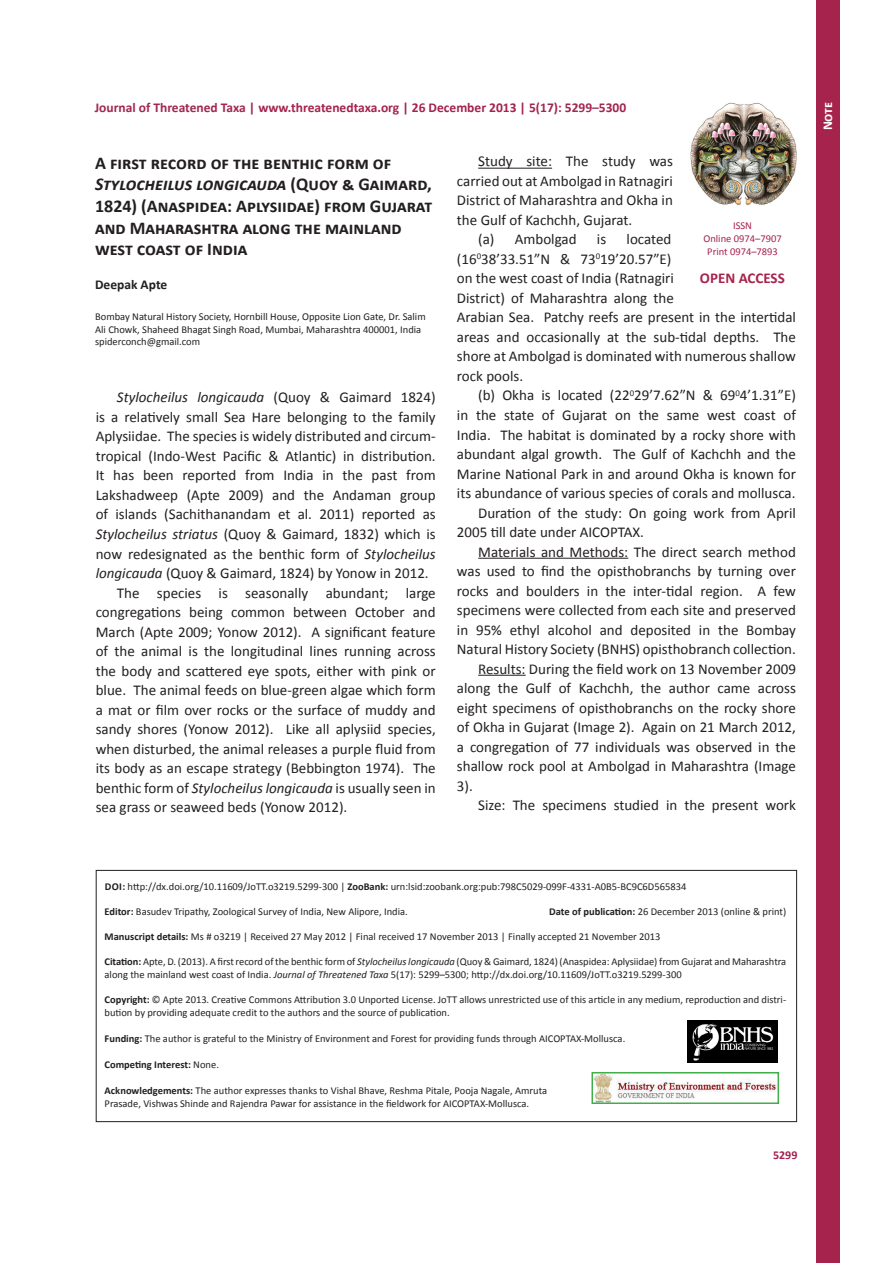
<style>
.page{position:relative;width:893px;height:1263px;background:#fff}
.page>*{position:absolute;margin:0;border:0;box-sizing:border-box;transform-origin:0 0}
.heading_1{font:700 18px/21.6px "Calibri";color:#231f20}
.t1{font:15px/19.5px "Calibri";color:#231f20;text-align:justify}
.t2{font:700 15px "Calibri";color:#a5234c}
.t3{font:700 13.5px "Calibri";color:#a12652}
.t4{font:700 13.5px "Calibri";color:#231f20}
.t5{font:700 13.5px "Calibri";color:#fff}
.t6{font:700 12px "Calibri";color:#a5234c}
.jott_notes_citation{font:10.5px/12.6px "Calibri";color:#231f20}
.jott_notes_citation-2{font:10.5px "Calibri";color:#a5234c}
.jott_notes_citation-3{font:700 10.5px "Calibri";color:#231f20}
.s1{color:#a5234c}
.s2{font-style:italic}
.s3{font-weight:700}
.s4{font-weight:400}
</style>
<div class="page">
<img style="left:690px;top:102px;width:107px;height:104px">
<div style="left:816px;top:0;width:24px;height:1263px;background:#a5234c"></div>
<div style="left:96px;top:870px;width:701px;height:252px;border:1px solid #231f20"></div>
<hr style="left:478px;top:168px;width:74px;height:1px;background:#231f20">
<hr style="left:478px;top:558px;width:150px;height:1px;background:#231f20">
<hr style="left:478px;top:675px;width:48px;height:1px;background:#231f20">
<img style="left:687px;top:1020px;width:90px;height:43px">
<img style="left:594px;top:1075px;width:182px;height:26px">
<div style="left:591px;top:1072px;width:188px;height:32px;border:2px solid #40ae49"></div>
<p class="t3" style="left:95px;top:99px;width:533px">Journal of Threatened Taxa | <span class="s1">www.threatenedtaxa.org | 26 December 2013 |</span> 5(17): 5299–5300</p>
<p class="heading_1" style="left:95px;top:152px;width:339px">A first record of the benthic form of <span class="s2">Stylocheilus longicauda</span> (Quoy &amp; Gaimard, 1824) (Anaspidea: Aplysiidae) from Gujarat and Maharashtra along the mainland west coast of India</p>
<p class="t4" style="left:95px;top:276px;width:74px">Deepak Apte</p>
<p class="jott_notes_citation" style="left:95px;top:310px;width:332px">Bombay Natural History Society, Hornbill House, Opposite Lion Gate, Dr. Salim<br>Ali Chowk, Shaheed Bhagat Singh Road, Mumbai, Maharashtra 400001, India</p>
<p class="jott_notes_citation" style="left:95px;top:335px;width:107px">spiderconch@gmail.com</p>
<p class="t1" style="left:96px;top:388px;width:342px;text-indent:21px"><span class="s2">Stylocheilus longicauda</span> (Quoy &amp; Gaimard 1824) is a relatively small Sea Hare belonging to the family Aplysiidae. The species is widely distributed and circum&shy;tropical (Indo-West Pacific &amp; Atlantic) in distribution.<br>It has been reported from India in the past from Lakshadweep (Apte 2009) and the Andaman group of islands (Sachithanandam et al. 2011) reported as <span class="s2">Stylocheilus striatus</span> (Quoy &amp; Gaimard, 1832) which is now redesignated as the benthic form of <span class="s2">Stylocheilus longicauda</span> (Quoy &amp; Gaimard, 1824) by Yonow in 2012.</p>
<p class="t1" style="left:96px;top:583px;width:342px;text-indent:21px">The species is seasonally abundant; large congregations being common between October and March (Apte 2009; Yonow 2012). A significant feature of the animal is the longitudinal lines running across the body and scattered eye spots, either with pink or blue. The animal feeds on blue-green algae which form a mat or film over rocks or the surface of muddy and sandy shores (Yonow 2012). Like all aplysiid species, when disturbed, the animal releases a purple fluid from its body as an escape strategy (Bebbington 1974). The benthic form of <span class="s2">Stylocheilus longicauda</span> is usually seen in sea grass or seaweed beds (Yonow 2012).</p>
<p class="t1" style="left:457px;top:152px;width:218px;text-indent:21px">Study site: The study was carried out at Ambolgad in Ratnagiri District of Maharashtra and Okha in the Gulf of Kachchh, Gujarat.</p>
<p class="t1" style="left:478px;top:230px;width:100px">(a) Ambolgad</p>
<p class="t1" style="left:597px;top:230px;width:11px">is</p>
<p class="jott_notes_citation-2" style="left:733px;top:219px;width:21px">ISSN</p>
<p class="jott_notes_citation-2" style="left:703px;top:232px;width:80px">Online 0974–7907</p>
<p class="jott_notes_citation-2" style="left:707px;top:244px;width:72px">Print 0974–7893</p>
<p class="t2" style="left:700px;top:268px;width:86px">OPEN ACCESS</p>
<p class="t1" style="left:457px;top:230px;width:341px;text-align:left;text-indent:170px">located<br>(16<sup>0</sup>38’33.51”N &amp; 73<sup>0</sup>19’20.57”E)<br>on the west coast of India (Ratnagiri<br>District) of Maharashtra along the<br>Arabian Sea. Patchy reefs are present in the intertidal areas and occasionally at the sub-tidal depths. The shore at Ambolgad is dominated with numerous shallow rock pools.</p>
<p class="t1" style="left:457px;top:386px;width:340px;text-indent:21px">(b) Okha is located (22<sup>0</sup>29’7.62”N &amp; 69<sup>0</sup>4’1.31”E) in the state of Gujarat on the same west coast of India. The habitat is dominated by a rocky shore with abundant algal growth. The Gulf of Kachchh and the Marine National Park in and around Okha is known for its abundance of various species of corals and mollusca.</p>
<p class="t1" style="left:457px;top:503px;width:340px;text-indent:21px">Duration of the study: On going work from April<br>2005 till date under AICOPTAX.</p>
<p class="t1" style="left:457px;top:542px;width:340px;text-indent:21px">Materials and Methods: The direct search method was used to find the opisthobranchs by turning over rocks and boulders in the inter-tidal region. A few specimens were collected from each site and preserved in 95% ethyl alcohol and deposited in the Bombay Natural History Society (BNHS) opisthobranch collection.</p>
<p class="t1" style="left:457px;top:659px;width:341px;text-indent:21px">Results: During the field work on 13 November 2009 along the Gulf of Kachchh, the author came across eight specimens of opisthobranchs on the rocky shore of Okha in Gujarat (Image 2). Again on 21 March 2012, a congregation of 77 individuals was observed in the shallow rock pool at Ambolgad in Maharashtra (Image 3).</p>
<p class="t1" style="left:478px;top:795px;width:319px">Size: The specimens studied in the present work</p>
<p class="t5" style="left:819px;top:130px;width:30px;rotate:-90deg">Note</p>
<p class="jott_notes_citation" style="left:105px;top:880px;width:583px"><span class="s3">DOI:</span> http://dx.doi.org/10.11609/JoTT.o3219.5299-300 | <span class="s3">ZooBank:</span> urn:lsid:zoobank.org:pub:798C5029-099F-4331-A0B5-BC9C6D565834</p>
<p class="jott_notes_citation" style="left:105px;top:905px;width:305px"><span class="s3">Editor:</span> Basudev Tripathy, Zoological Survey of India, New Alipore, India.</p>
<p class="jott_notes_citation" style="left:549px;top:905px;width:238px"><span class="s3">Date of publication:</span> 26 December 2013 (online &amp; print)</p>
<p class="jott_notes_citation" style="left:105px;top:930px;width:557px"><span class="s3">Manuscript details:</span> Ms # o3219 | Received 27 May 2012 | Final received 17 November 2013 | Finally accepted 21 November 2013</p>
<p class="jott_notes_citation" style="left:105px;top:956px;width:683px"><span class="s3">Citation:</span> Apte, D. (2013). A first record of the benthic form of <span class="s2">Stylocheilus longicauda</span> (Quoy &amp; Gaimard, 1824) (Anaspidea: Aplysiidae) from Gujarat and Maharashtra along the mainland west coast of India. <span class="s2">Journal of Threatened Taxa</span> 5(17): 5299–5300; http://dx.doi.org/10.11609/JoTT.o3219.5299-300</p>
<p class="jott_notes_citation" style="left:105px;top:993px;width:683px"><span class="s3">Copyright:</span> © Apte 2013. Creative Commons Attribution 3.0 Unported License. JoTT allows unrestricted use of this article in any medium, reproduction and distri&shy;bution by providing adequate credit to the authors and the source of publication.</p>
<p class="jott_notes_citation" style="left:105px;top:1032px;width:522px"><span class="s3">Funding:</span> The author is grateful to the Ministry of Environment and Forest for providing funds through AICOPTAX-Mollusca.</p>
<p class="jott_notes_citation-3" style="left:105px;top:1058px;width:116px">Competing Interest: <span class="s4">None.</span></p>
<p class="jott_notes_citation" style="left:105px;top:1084px;width:444px"><span class="s3">Acknowledgements:</span> The author expresses thanks to Vishal Bhave, Reshma Pitale, Pooja Nagale, Amruta</p>
<p class="jott_notes_citation" style="left:105px;top:1097px;width:426px">Prasade, Vishwas Shinde and Rajendra Pawar for assistance in the fieldwork for AICOPTAX-Mollusca.</p>
<p class="t6" style="left:773px;top:1148px;width:26px">5299</p>
</div>
